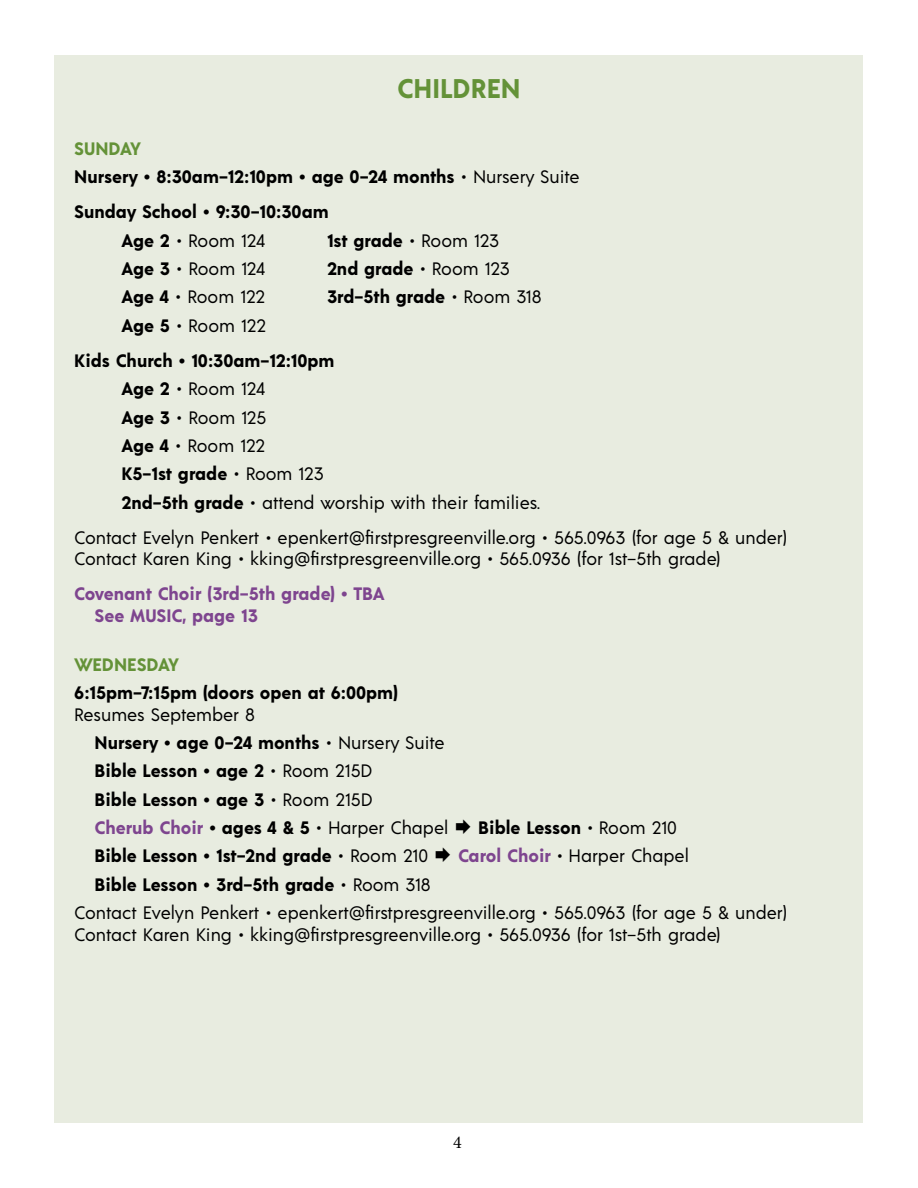
<style>
.page{position:relative;width:918px;height:1188px;background:#fff}
.page>*{position:absolute;margin:0;border:0;box-sizing:border-box;transform-origin:0 0}
.t1{font:700 27px "Acre";color:#649238}
.t2{font:18px/28.3px "Acre";color:#000}
.t3{font:700 18px/28.3px "Acre";color:#000}
.t4{font:700 18px/21.6px "Acre";color:#7e458f}
.t5{font:700 18px "Acre";color:#649238}
.t6{font:18px "Minion Pro";color:#000}
.s1{color:#649238}
.s2{font-weight:400}
.s3{font-weight:700}
.s4{font-weight:700;color:#7e458f}
</style>
<div class="page">
<div style="left:55px;top:55px;width:808px;height:1067px;background:#e8ece0"></div>
<h1 class="t1" style="left:397px;top:70px;width:125px">CHILDREN</h1>
<p class="t3" style="left:74px;top:133px;width:507px"><span class="s1">SUNDAY<br></span>Nursery • 8:30am–12:10pm • age 0–24 months <span class="s2">• Nursery Suite</span></p>
<p class="t3" style="left:122px;top:197px;width:209px;text-indent:-47px">Sunday School • 9:30–10:30am<br>Age 2 <span class="s2">• Room 124</span></p>
<p class="t3" style="left:327px;top:225px;width:174px">1st grade <span class="s2">• Room 123</span></p>
<p class="t2" style="left:122px;top:253px;width:145px"><span class="s3">Age 3</span> • Room 124</p>
<p class="t3" style="left:327px;top:253px;width:184px">2nd grade <span class="s2">• Room 123</span></p>
<p class="t2" style="left:122px;top:282px;width:145px"><span class="s3">Age 4</span> • Room 122</p>
<p class="t3" style="left:327px;top:282px;width:216px">3rd–5th grade <span class="s2">• Room 318</span></p>
<p class="t3" style="left:74px;top:307px;width:262px;line-height:35.1px;text-indent:47px">Age 5 <span class="s2">• Room 122<br></span>Kids Church • 10:30am–12:10pm</p>
<p class="t2" style="left:122px;top:374px;width:420px"><span class="s3">Age 2</span> • Room 124<br><span class="s3">Age 3</span> • Room 125<br><span class="s3">Age 4</span> • Room 122<br><span class="s3">K5–1st grade</span> • Room 123<br><span class="s3">2nd–5th grade</span> • attend worship with their families.</p>
<p class="t2" style="left:74px;top:526px;width:715px;line-height:21.6px">Contact Evelyn Penkert • epenkert@firstpresgreenville.org • 565.0963 (for age 5 &amp; under)<br>Contact Karen King • kking@firstpresgreenville.org • 565.0936 (for 1st–5th grade)</p>
<p class="t4" style="left:94px;top:582px;width:292px;text-indent:-20px">Covenant Choir (3rd–5th grade) • TBA<br>See MUSIC, page 13</p>
<p class="t5" style="left:74px;top:652px;width:106px">WEDNESDAY</p>
<p class="t3" style="left:74px;top:677px;width:326px">6:15pm–7:15pm (doors open at 6:00pm)</p>
<p class="t2" style="left:94px;top:699px;width:355px;text-indent:-20px">Resumes September 8<br><span class="s3">Nursery • age 0–24 months</span> • Nursery Suite<br><span class="s3">Bible Lesson • age 2</span> • Room 215D<br><span class="s3">Bible Lesson • age 3</span> • Room 215D<br><span class="s4">Cherub Choir</span> <span class="s3">• ages 4 &amp; 5</span> • Harper Chapel</p>
<p class="t3" style="left:478px;top:812px;width:200px">Bible Lesson <span class="s2">• Room 210</span></p>
<p class="t3" style="left:94px;top:841px;width:335px">Bible Lesson • 1st–2nd grade <span class="s2">• Room 210</span></p>
<p class="t2" style="left:458px;top:841px;width:232px"><span class="s4">Carol Choir</span> • Harper Chapel</p>
<p class="t2" style="left:74px;top:869px;width:715px;text-indent:20px"><span class="s3">Bible Lesson • 3rd–5th grade</span> • Room 318<br>Contact Evelyn Penkert • epenkert@firstpresgreenville.org • 565.0963 (for age 5 &amp; under)</p>
<p class="t2" style="left:74px;top:919px;width:648px">Contact Karen King • kking@firstpresgreenville.org • 565.0936 (for 1st–5th grade)</p>
<p class="t6" style="left:453px;top:1130px;width:10px">4</p>
</div>
